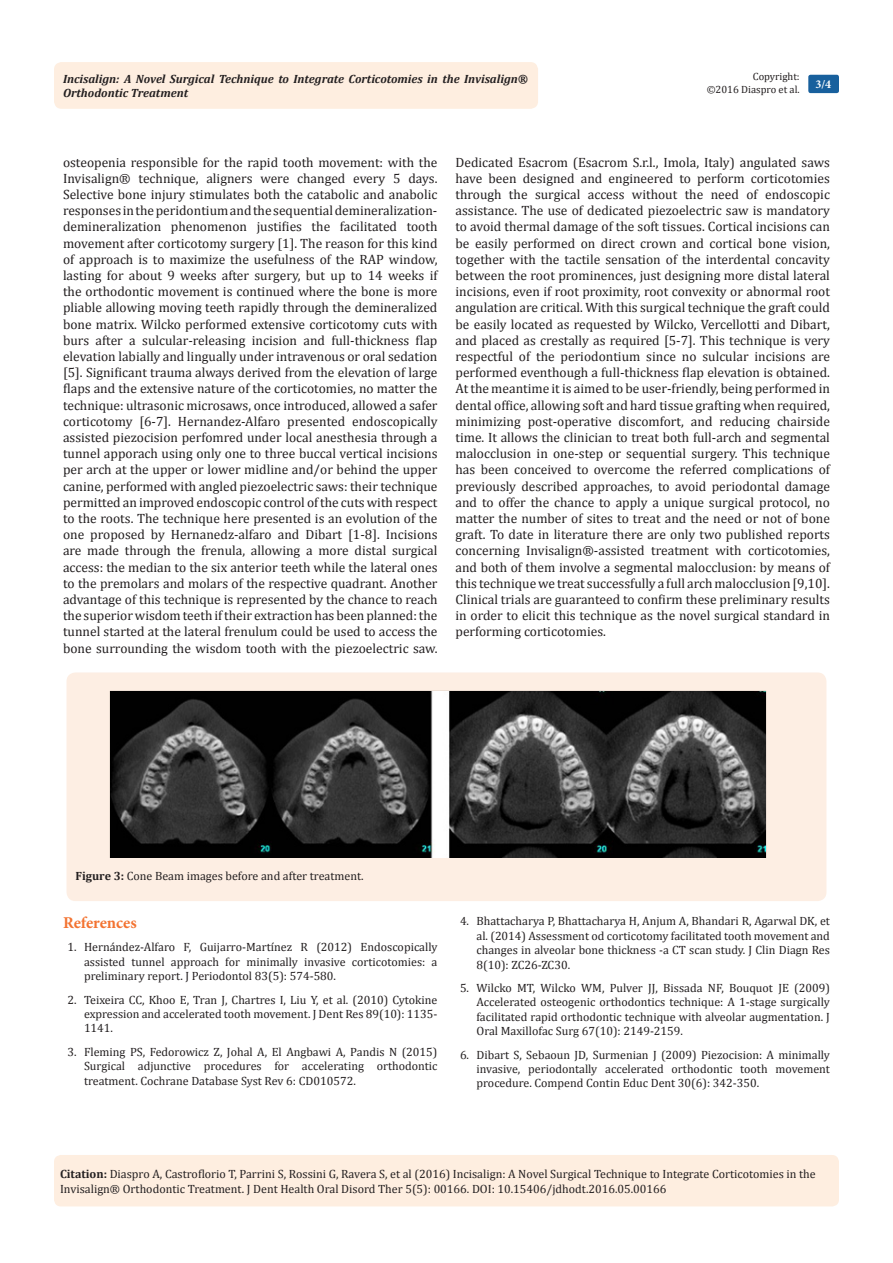
<style>
.page{position:relative;width:893px;height:1263px;background:#fff}
.page>*{position:absolute;margin:0;border:0;box-sizing:border-box;transform-origin:0 0}
.List_Paragraph{font:700 16.5px "Minion Pro";letter-spacing:-.005em;color:#f37331}
.t1{font:13.5px/16.2px "Cambria";color:#231f20;text-align:justify}
.Citation{font:12px/14.4px "Cambria";color:#231f20;text-align:justify}
.t2{font:italic 700 12px/14.4px "Cambria";color:#231f20}
.t3{font:700 12px "Minion Pro";color:#fff}
.t4{font:10.5px/12.6px "Cambria";color:#231f20;text-align:right}
.s1{font-weight:700}
</style>
<div class="page">
<div style="left:54px;top:62px;width:484px;height:47px;background:#feeee0;border-radius:8px"></div>
<div style="left:808px;top:75px;width:31px;height:18px;background:#18609d;border-radius:2px"></div>
<div style="left:54px;top:1155px;width:785px;height:51px;background:#feeee0;border-radius:7px"></div>
<div style="left:67px;top:672px;width:759px;height:229px;background:#fdeee3;border-radius:9px"></div>
<img style="left:109px;top:691px;width:657px;height:167px">
<p class="t4" style="left:707px;top:70px;width:95px">Copyright:<br>©2016 Diaspro et al.</p>
<p class="t2" style="left:63px;top:71px;width:466px">Incisalign: A Novel Surgical Technique to Integrate Corticotomies in the Invisalign®<br>Orthodontic Treatment</p>
<p class="t3" style="left:815px;top:76px;width:17px">3/4</p>
<p class="t1" style="left:63px;top:154px;width:376px">osteopenia responsible for the rapid tooth movement: with the Invisalign® technique, aligners were changed every 5 days.<br>Selective bone injury stimulates both the catabolic and anabolic responses in the peridontium and the sequential demineralization&shy;demineralization phenomenon justifies the facilitated tooth movement after corticotomy surgery [1]. The reason for this kind of approach is to maximize the usefulness of the RAP window, lasting for about 9 weeks after surgery, but up to 14 weeks if the orthodontic movement is continued where the bone is more pliable allowing moving teeth rapidly through the demineralized bone matrix. Wilcko performed extensive corticotomy cuts with burs after a sulcular-releasing incision and full-thickness flap elevation labially and lingually under intravenous or oral sedation [5]. Significant trauma always derived from the elevation of large flaps and the extensive nature of the corticotomies, no matter the technique: ultrasonic microsaws, once introduced, allowed a safer corticotomy [6-7]. Hernandez-Alfaro presented endoscopically assisted piezocision perfomred under local anesthesia through a tunnel apporach using only one to three buccal vertical incisions per arch at the upper or lower midline and/or behind the upper canine, performed with angled piezoelectric saws: their technique permitted an improved endoscopic control of the cuts with respect to the roots. The technique here presented is an evolution of the one proposed by Hernanedz-alfaro and Dibart [1-8]. Incisions are made through the frenula, allowing a more distal surgical access: the median to the six anterior teeth while the lateral ones to the premolars and molars of the respective quadrant. Another advantage of this technique is represented by the chance to reach the superior wisdom teeth if their extraction has been planned: the tunnel started at the lateral frenulum could be used to access the bone surrounding the wisdom tooth with the piezoelectric saw.</p>
<p class="t1" style="left:455px;top:154px;width:376px">Dedicated Esacrom (Esacrom S.r.l., Imola, Italy) angulated saws have been designed and engineered to perform corticotomies through the surgical access without the need of endoscopic assistance. The use of dedicated piezoelectric saw is mandatory to avoid thermal damage of the soft tissues. Cortical incisions can be easily performed on direct crown and cortical bone vision, together with the tactile sensation of the interdental concavity between the root prominences, just designing more distal lateral incisions, even if root proximity, root convexity or abnormal root angulation are critical. With this surgical technique the graft could be easily located as requested by Wilcko, Vercellotti and Dibart, and placed as crestally as required [5-7]. This technique is very respectful of the periodontium since no sulcular incisions are performed eventhough a full-thickness flap elevation is obtained.<br>At the meantime it is aimed to be user-friendly, being performed in dental office, allowing soft and hard tissue grafting when required, minimizing post-operative discomfort, and reducing chairside time. It allows the clinician to treat both full-arch and segmental malocclusion in one-step or sequential surgery. This technique has been conceived to overcome the referred complications of previously described approaches, to avoid periodontal damage and to offer the chance to apply a unique surgical protocol, no matter the number of sites to treat and the need or not of bone graft. To date in literature there are only two published reports concerning Invisalign®-assisted treatment with corticotomies, and both of them involve a segmental malocclusion: by means of this technique we treat successfully a full arch malocclusion [9,10].<br>Clinical trials are guaranteed to confirm these preliminary results in order to elicit this technique as the novel surgical standard in performing corticotomies.</p>
<p class="Citation" style="left:76px;top:868px;width:290px"><span class="s1">Figure 3:</span> Cone Beam images before and after treatment.</p>
<p class="List_Paragraph" style="left:63px;top:911px;width:75px">References</p>
<p class="Citation" style="left:84px;top:940px;width:355px;text-indent:-16px">1. Hernández-Alfaro F, Guijarro-Martínez R (2012) Endoscopically assisted tunnel approach for minimally invasive corticotomies: a preliminary report. J Periodontol 83(5): 574-580.</p>
<p class="Citation" style="left:84px;top:992px;width:355px;text-indent:-16px">2. Teixeira CC, Khoo E, Tran J, Chartres I, Liu Y, et al. (2010) Cytokine expression and accelerated tooth movement. J Dent Res 89(10): 1135- 1141.</p>
<p class="Citation" style="left:84px;top:1044px;width:355px;text-indent:-16px">3. Fleming PS, Fedorowicz Z, Johal A, El Angbawi A, Pandis N (2015)<br>Surgical adjunctive procedures for accelerating orthodontic treatment. Cochrane Database Syst Rev 6: CD010572.</p>
<p class="Citation" style="left:476px;top:914px;width:355px;text-indent:-16px">4. Bhattacharya P, Bhattacharya H, Anjum A, Bhandari R, Agarwal DK, et al. (2014) Assessment od corticotomy facilitated tooth movement and changes in alveolar bone thickness -a CT scan study. J Clin Diagn Res 8(10): ZC26-ZC30.</p>
<p class="Citation" style="left:476px;top:981px;width:355px;text-indent:-16px">5. Wilcko MT, Wilcko WM, Pulver JJ, Bissada NF, Bouquot JE (2009)<br>Accelerated osteogenic orthodontics technique: A 1-stage surgically facilitated rapid orthodontic technique with alveolar augmentation. J Oral Maxillofac Surg 67(10): 2149-2159.</p>
<p class="Citation" style="left:476px;top:1047px;width:355px;text-indent:-16px">6. Dibart S, Sebaoun JD, Surmenian J (2009) Piezocision: A minimally invasive, periodontally accelerated orthodontic tooth movement procedure. Compend Contin Educ Dent 30(6): 342-350.</p>
<p class="Citation" style="left:60px;top:1167px;width:757px"><span class="s1">Citation:</span> Diaspro A, Castroflorio T, Parrini S, Rossini G, Ravera S, et al (2016) Incisalign: A Novel Surgical Technique to Integrate Corticotomies in the<br>Invisalign® Orthodontic Treatment. J Dent Health Oral Disord Ther 5(5): 00166. DOI: 10.15406/jdhodt.2016.05.00166</p>
</div>
